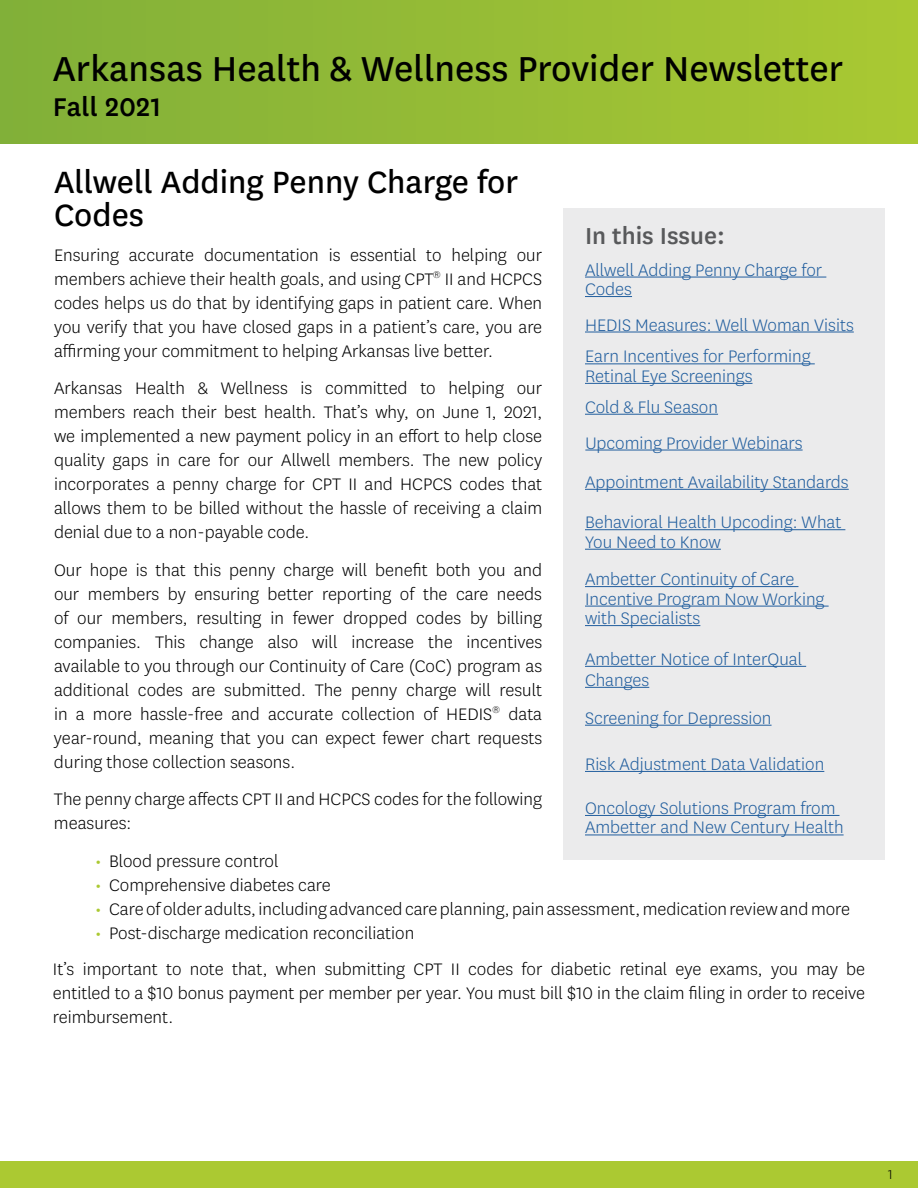
<style>
.page{position:relative;width:918px;height:1188px;background:#fff}
.page>*{position:absolute;margin:0;border:0;box-sizing:border-box;transform-origin:0 0}
.t1{font:40.5px "Centene Sans";color:#000}
.t2{font:36px/33px "Centene Sans";color:#000}
.t3{font:500 30px "Centene Sans";letter-spacing:.005em;color:#000}
.t4{font:500 27px "Centene Sans";color:#58595b}
.t5{font:300 19.5px/24px "Centene Sans";color:#000;text-align:justify}
.t6{font:300 19.5px/19.5px "Centene Sans";color:#215e9e}
.t7{font:300 15px "Centene Sans";color:#000}
.s1{font-weight:400;color:#abc932}
</style>
<div class="page">
<div style="left:0;top:1161px;width:918px;height:27px;background:#abc932"></div>
<div style="left:0;top:0;width:918px;height:144px;background:linear-gradient(to right,#81af39,#a9c833)"></div>
<div style="left:563px;top:208px;width:322px;height:652px;background:#ebebec"></div>
<hr style="left:585px;top:277px;width:241px;height:1px;background:#215e9e">
<hr style="left:585px;top:296px;width:47px;height:1px;background:#215e9e">
<hr style="left:585px;top:332px;width:269px;height:1px;background:#215e9e">
<hr style="left:585px;top:363px;width:230px;height:1px;background:#215e9e">
<hr style="left:585px;top:383px;width:168px;height:1px;background:#215e9e">
<hr style="left:585px;top:414px;width:133px;height:1px;background:#215e9e">
<hr style="left:585px;top:450px;width:218px;height:1px;background:#215e9e">
<hr style="left:585px;top:489px;width:264px;height:1px;background:#215e9e">
<hr style="left:585px;top:529px;width:260px;height:1px;background:#215e9e">
<hr style="left:585px;top:549px;width:136px;height:1px;background:#215e9e">
<hr style="left:585px;top:586px;width:213px;height:1px;background:#215e9e">
<hr style="left:585px;top:625px;width:115px;height:1px;background:#215e9e">
<hr style="left:585px;top:606px;width:244px;height:1px;background:#215e9e">
<hr style="left:585px;top:666px;width:221px;height:1px;background:#215e9e">
<hr style="left:585px;top:687px;width:64px;height:1px;background:#215e9e">
<hr style="left:585px;top:725px;width:187px;height:1px;background:#215e9e">
<hr style="left:585px;top:815px;width:255px;height:1px;background:#215e9e">
<hr style="left:585px;top:834px;width:259px;height:1px;background:#215e9e">
<hr style="left:585px;top:771px;width:239px;height:1px;background:#215e9e">
<h1 class="t1" style="left:53px;top:42px;width:792px">Arkansas Health &amp; Wellness Provider Newsletter</h1>
<h1 class="t3" style="left:53px;top:86px;width:110px">Fall 2021</h1>
<h2 class="t2" style="left:54px;top:164px;width:466px">Allwell Adding Penny Charge for<br>Codes</h2>
<p class="t5" style="left:54px;top:242px;width:490px">Ensuring accurate documentation is essential to helping our members achieve their health goals, and using CPT<sup>®</sup> II and HCPCS codes helps us do that by identifying gaps in patient care. When you verify that you have closed gaps in a patient’s care, you are affirming your commitment to helping Arkansas live better.</p>
<p class="t5" style="left:54px;top:376px;width:490px">Arkansas Health &amp; Wellness is committed to helping our members reach their best health. That’s why, on June 1, 2021, we implemented a new payment policy in an effort to help close quality gaps in care for our Allwell members. The new policy incorporates a penny charge for CPT II and HCPCS codes that allows them to be billed without the hassle of receiving a claim denial due to a non-payable code.</p>
<p class="t5" style="left:54px;top:557px;width:490px">Our hope is that this penny charge will benefit both you and our members by ensuring better reporting of the care needs of our members, resulting in fewer dropped codes by billing companies. This change also will increase the incentives available to you through our Continuity of Care (CoC) program as additional codes are submitted. The penny charge will result in a more hassle-free and accurate collection of HEDIS<sup>®</sup> data year-round, meaning that you can expect fewer chart requests during those collection seasons.</p>
<p class="t5" style="left:54px;top:787px;width:490px">The penny charge affects CPT II and HCPCS codes for the following measures:</p>
<p class="t5" style="left:95px;top:848px;width:185px"><span class="s1">•</span> Blood pressure control</p>
<p class="t5" style="left:95px;top:872px;width:237px"><span class="s1">•</span> Comprehensive diabetes care</p>
<p class="t5" style="left:95px;top:896px;width:756px"><span class="s1">•</span> Care of older adults, including advanced care planning, pain assessment, medication review and more</p>
<p class="t5" style="left:95px;top:920px;width:321px"><span class="s1">•</span> Post-discharge medication reconciliation</p>
<p class="t5" style="left:53px;top:956px;width:814px">It’s important to note that, when submitting CPT II codes for diabetic retinal eye exams, you may be entitled to a $10 bonus payment per member per year. You must bill $10 in the claim filing in order to receive reimbursement.</p>
<h2 class="t4" style="left:585px;top:217px;width:141px">In this Issue:</h2>
<p class="t6" style="left:585px;top:259px;width:239px">Allwell Adding Penny Charge for<br>Codes</p>
<p class="t6" style="left:585px;top:314px;width:270px">HEDIS Measures: Well Woman Visits</p>
<p class="t6" style="left:585px;top:346px;width:227px">Earn Incentives for Performing<br>Retinal Eye Screenings</p>
<p class="t6" style="left:585px;top:396px;width:135px">Cold &amp; Flu Season</p>
<p class="t6" style="left:585px;top:432px;width:219px">Upcoming Provider Webinars</p>
<p class="t6" style="left:585px;top:472px;width:265px">Appointment Availability Standards</p>
<p class="t6" style="left:585px;top:512px;width:258px">Behavioral Health Upcoding: What<br>You Need to Know</p>
<p class="t6" style="left:585px;top:569px;width:241px">Ambetter Continuity of Care<br>Incentive Program Now Working with Specialists</p>
<p class="t6" style="left:585px;top:648px;width:219px;line-height:21px">Ambetter Notice of InterQual<br>Changes</p>
<p class="t6" style="left:585px;top:707px;width:188px">Screening for Depression</p>
<p class="t6" style="left:585px;top:754px;width:241px">Risk Adjustment Data Validation</p>
<p class="t6" style="left:585px;top:798px;width:260px">Oncology Solutions Program from<br>Ambetter and New Century Health</p>
<p class="t7" style="left:888px;top:1165px;width:6px">1</p>
</div>
